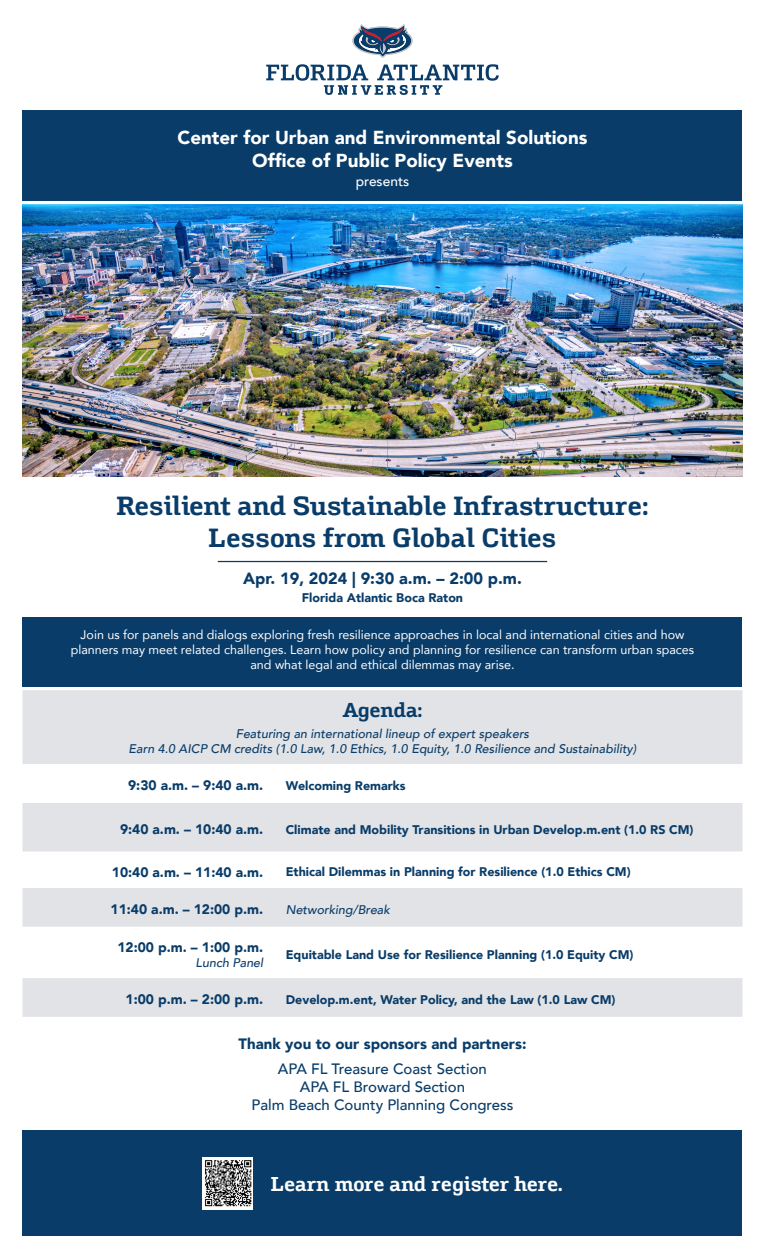
<style>
.page{position:relative;width:765px;height:1260px;background:#fff}
.page>*{position:absolute;margin:0;border:0;box-sizing:border-box;transform-origin:0 0}
.t1{font:700 26.25px/31.5px "Owls Collegiate D";color:#093c69;text-align:center}
.t2{font:700 20px "Owls Collegiate D";letter-spacing:-.005em;color:#fff}
.t3{font:700 20px "Owls Collegiate D";letter-spacing:-.015em;color:#093c69}
.t4{font:900 18.75px/22.5px "Avenir";color:#fff;text-align:center}
.t5{font:900 16.25px "Avenir";color:#093c69}
.t6{font:500 15px/18px "Avenir";color:#093c69;text-align:center}
.t7{font:900 15px "Avenir";color:#093c69}
.t8{font:900 13.75px "Avenir";color:#093c69}
.t9{font:500 13.75px "Avenir";color:#fff}
.t10{font:900 12.5px "Avenir";color:#093c69}
.t11{font:12.5px/15px "Avenir";color:#fff;text-align:center}
.t12{font:italic 500 12.5px/15px "Avenir";color:#093c69;text-align:center}
</style>
<div class="page">
<div style="left:22px;top:617px;width:720px;height:70px;background:#093c69"></div>
<div style="left:22px;top:110px;width:720px;height:91px;background:#093c69"></div>
<img style="left:22px;top:204px;width:720px;height:273px">
<div style="left:22px;top:690px;width:720px;height:327px;background:#e1e3e6"></div>
<svg style="left:22px;top:764px;width:720px;height:214px"></svg>
<svg style="left:352px;top:24px;width:61px;height:34px"></svg>
<svg style="left:266px;top:64px;width:233px;height:31px"></svg>
<div style="left:22px;top:1131px;width:720px;height:105px;background:#093c69"></div>
<hr style="left:218px;top:561px;width:329px;height:1px;background:#093c69">
<img style="left:202px;top:1158px;width:51px;height:51px">
<h3 class="t4" style="left:178px;top:126px;width:411px">Center for Urban and Environmental Solutions<br>Office of Public Policy Events</h3>
<p class="t9" style="left:356px;top:169px;width:55px">presents</p>
<h1 class="t1" style="left:116px;top:491px;width:534px">Resilient and Sustainable Infrastructure:<br>Lessons from Global Cities</h1>
<h3 class="t5" style="left:243px;top:565px;width:280px">Apr. 19, 2024 | 9:30 a.m. – 2:00 p.m.</h3>
<p class="t10" style="left:302px;top:587px;width:163px">Florida Atlantic Boca Raton</p>
<p class="t11" style="left:71px;top:627px;width:625px">Join us for panels and dialogs exploring fresh resilience approaches in local and international cities and how planners may meet related challenges. Learn how policy and planning for resilience can transform urban spaces and what legal and ethical dilemmas may arise.</p>
<h2 class="t3" style="left:343px;top:698px;width:81px">Agenda:</h2>
<p class="t12" style="left:129px;top:726px;width:509px">Featuring an international lineup of expert speakers<br>Earn 4.0 AICP CM credits (1.0 Law, 1.0 Ethics, 1.0 Equity, 1.0 Resilience and Sustainability)</p>
<p class="t8" style="left:128px;top:774px;width:137px">9:30 a.m. – 9:40 a.m.</p>
<p class="t10" style="left:286px;top:775px;width:121px">Welcoming Remarks</p>
<p class="t8" style="left:120px;top:818px;width:145px">9:40 a.m. – 10:40 a.m.</p>
<p class="t10" style="left:286px;top:819px;width:409px">Climate and Mobility Transitions in Urban Develop.m.ent (1.0 RS CM)</p>
<p class="t8" style="left:112px;top:860px;width:153px">10:40 a.m. – 11:40 a.m.</p>
<p class="t10" style="left:286px;top:861px;width:346px">Ethical Dilemmas in Planning for Resilience (1.0 Ethics CM)</p>
<p class="t8" style="left:111px;top:898px;width:154px">11:40 a.m. – 12:00 p.m.</p>
<p class="t12" style="left:286px;top:902px;width:106px">Networking/Break</p>
<p class="t8" style="left:117px;top:935px;width:147px">12:00 p.m. – 1:00 p.m.</p>
<p class="t12" style="left:196px;top:955px;width:69px">Lunch Panel</p>
<p class="t10" style="left:286px;top:944px;width:349px">Equitable Land Use for Resilience Planning (1.0 Equity CM)</p>
<p class="t8" style="left:126px;top:988px;width:139px">1:00 p.m. – 2:00 p.m.</p>
<p class="t10" style="left:286px;top:989px;width:331px">Develop.m.ent, Water Policy, and the Law (1.0 Law CM)</p>
<p class="t7" style="left:239px;top:1031px;width:289px">Thank you to our sponsors and partners:</p>
<p class="t6" style="left:251px;top:1059px;width:264px">APA FL Treasure Coast Section<br>APA FL Broward Section<br>Palm Beach County Planning Congress</p>
<h2 class="t2" style="left:271px;top:1171px;width:293px">Learn more and register here.</h2>
</div>
